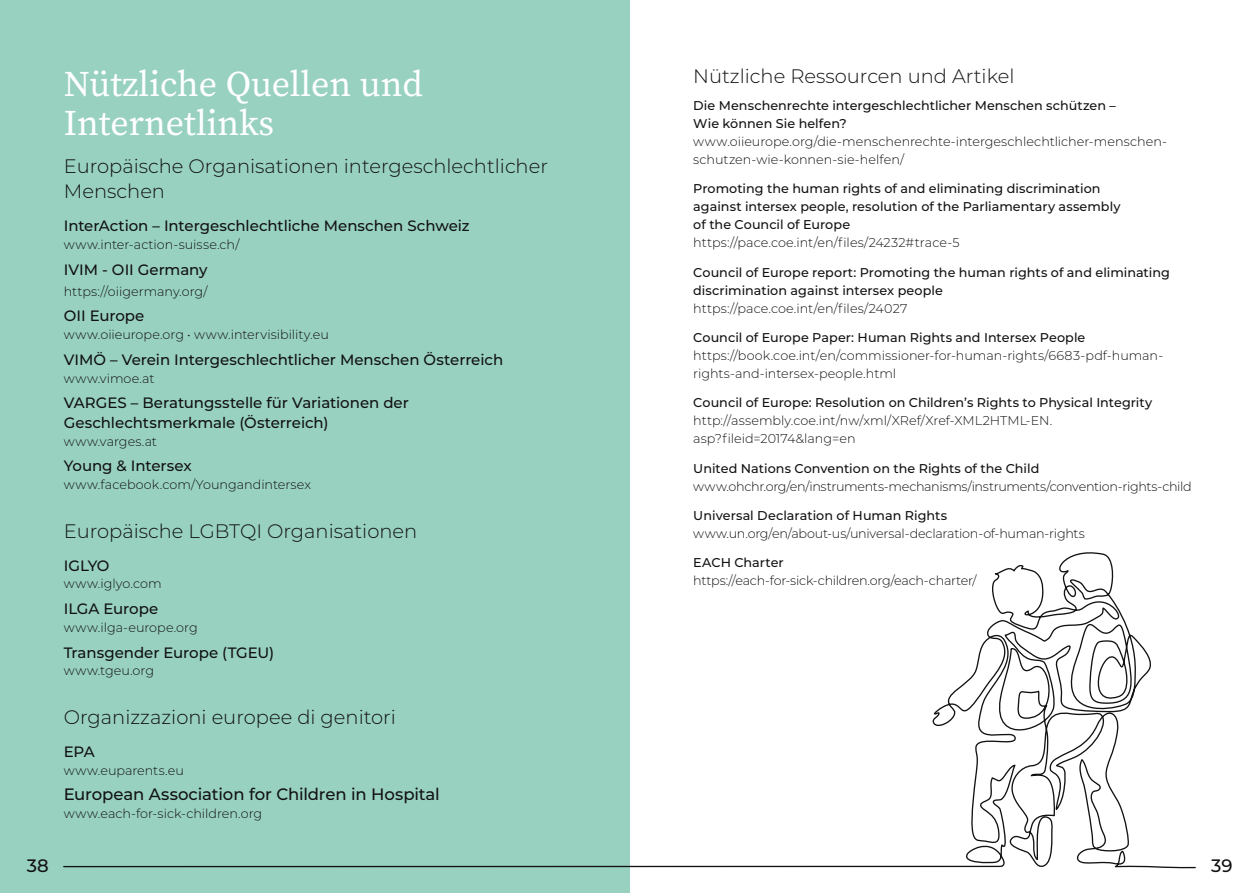
<style>
.page{position:relative;width:1259px;height:893px;background:#fff}
.page>*{position:absolute;margin:0;border:0;box-sizing:border-box;transform-origin:0 0}
.t1{font:36px/39px "Source Serif Pro";color:#fff}
.t2{font:300 19.5px/25.5px "Montserrat";color:#121212}
.t3{font:500 18px "Montserrat";color:#121212}
.t4{font:500 16.5px "Montserrat";letter-spacing:-.01em;color:#121212}
.t5{font:500 15px/19.5px "Montserrat";letter-spacing:-.005em;color:#121212}
.t6{font:300 12.75px/18px "Montserrat";letter-spacing:-.005em;color:#121212}
.t7{font:500 12.75px/18px "Montserrat";color:#121212}
.t8{font:300 12.75px "Montserrat";letter-spacing:-.025em;color:#121212}
</style>
<div class="page">
<div style="left:0;top:0;width:629px;height:893px;background:#98d1c0"></div>
<svg style="left:63px;top:544px;width:1133px;height:328px"></svg>
<h1 class="t1" style="left:64px;top:64px;width:361px">Nützliche Quellen und<br>Internetlinks</h1>
<h2 class="t2" style="left:64px;top:152px;width:486px">Europäische Organisationen intergeschlechtlicher<br>Menschen</h2>
<p class="t5" style="left:64px;top:216px;width:407px">InterAction – Intergeschlechtliche Menschen Schweiz</p>
<p class="t6" style="left:64px;top:235px;width:177px">www.inter-action-suisse.ch/</p>
<p class="t5" style="left:64px;top:259px;width:145px">IVIM - OII Germany</p>
<p class="t6" style="left:64px;top:282px;width:145px">https://oiigermany.org/</p>
<p class="t5" style="left:64px;top:306px;width:82px">OII Europe</p>
<p class="t6" style="left:64px;top:325px;width:266px">www.oiieurope.org • www.intervisibility.eu</p>
<p class="t5" style="left:64px;top:349px;width:441px">VIMÖ – Verein Intergeschlechtlicher Menschen Österreich</p>
<p class="t6" style="left:64px;top:369px;width:92px">www.vimoe.at</p>
<p class="t5" style="left:64px;top:393px;width:347px">VARGES – Beratungsstelle für Variationen der<br>Geschlechtsmerkmale (Österreich)</p>
<p class="t6" style="left:64px;top:432px;width:95px">www.varges.at</p>
<p class="t5" style="left:64px;top:456px;width:129px">Young &amp; Intersex</p>
<p class="t6" style="left:64px;top:475px;width:249px">www.facebook.com/Youngandintersex</p>
<h2 class="t2" style="left:64px;top:517px;width:355px">Europäische LGBTQI Organisationen</h2>
<p class="t5" style="left:64px;top:555px;width:47px">IGLYO</p>
<p class="t6" style="left:64px;top:574px;width:99px">www.iglyo.com</p>
<p class="t5" style="left:64px;top:598px;width:96px">ILGA Europe</p>
<p class="t6" style="left:64px;top:618px;width:135px">www.ilga-europe.org</p>
<p class="t5" style="left:64px;top:642px;width:212px">Transgender Europe (TGEU)</p>
<p class="t6" style="left:64px;top:661px;width:92px">www.tgeu.org</p>
<h2 class="t2" style="left:64px;top:704px;width:333px">Organizzazioni europee di genitori</h2>
<p class="t5" style="left:64px;top:741px;width:32px">EPA</p>
<p class="t6" style="left:64px;top:761px;width:122px">www.euparents.eu</p>
<p class="t4" style="left:64px;top:783px;width:377px">European Association for Children in Hospital</p>
<p class="t6" style="left:64px;top:804px;width:200px">www.each-for-sick-children.org</p>
<h2 class="t2" style="left:693px;top:62px;width:323px">Nützliche Ressourcen und Artikel</h2>
<p class="t7" style="left:693px;top:96px;width:424px">Die Menschenrechte intergeschlechtlicher Menschen schützen –<br>Wie können Sie helfen?</p>
<p class="t6" style="left:693px;top:132px;width:475px">www.oiieurope.org/die-menschenrechte-intergeschlechtlicher-menschen&shy;schutzen-wie-konnen-sie-helfen/</p>
<p class="t7" style="left:693px;top:179px;width:429px">Promoting the human rights of and eliminating discrimination against intersex people, resolution of the Parliamentary assembly of the Council of Europe</p>
<p class="t6" style="left:693px;top:234px;width:268px">https://pace.coe.int/en/files/24232#trace-5</p>
<p class="t7" style="left:693px;top:263px;width:478px">Council of Europe report: Promoting the human rights of and eliminating discrimination against intersex people</p>
<p class="t6" style="left:693px;top:299px;width:216px">https://pace.coe.int/en/files/24027</p>
<p class="t7" style="left:693px;top:328px;width:394px">Council of Europe Paper: Human Rights and Intersex People</p>
<p class="t6" style="left:693px;top:346px;width:471px">https://book.coe.int/en/commissioner-for-human-rights/6683-pdf-human&shy;rights-and-intersex-people.html</p>
<p class="t7" style="left:693px;top:393px;width:460px">Council of Europe: Resolution on Children’s Rights to Physical Integrity</p>
<p class="t6" style="left:693px;top:411px;width:360px">http://assembly.coe.int/nw/xml/XRef/Xref-XML2HTML-EN. asp?fileid=20174&amp;lang=en</p>
<p class="t7" style="left:693px;top:458px;width:348px">United Nations Convention on the Rights of the Child</p>
<p class="t8" style="left:693px;top:477px;width:500px">www.ohchr.org/en/instruments-mechanisms/instruments/convention-rights-child</p>
<p class="t7" style="left:693px;top:506px;width:255px">Universal Declaration of Human Rights</p>
<p class="t6" style="left:693px;top:524px;width:393px">www.un.org/en/about-us/universal-declaration-of-human-rights</p>
<p class="t7" style="left:693px;top:553px;width:92px">EACH Charter</p>
<p class="t8" style="left:693px;top:572px;width:285px">https://each-for-sick-children.org/each-charter/</p>
<h3 class="t3" style="left:27px;top:853px;width:24px">38</h3>
<h3 class="t3" style="left:1211px;top:853px;width:23px">39</h3>
</div>
